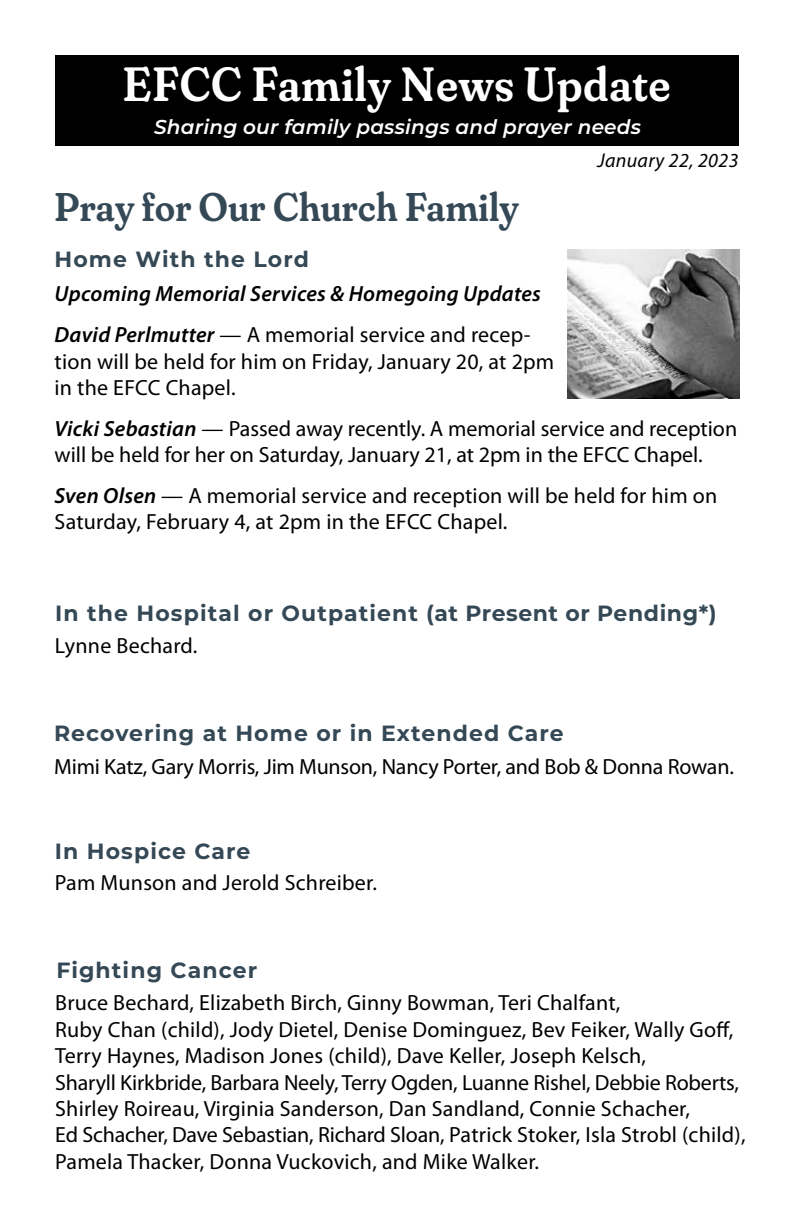
<style>
.page{position:relative;width:792px;height:1224px;background:#fff}
.page>*{position:absolute;margin:0;border:0;box-sizing:border-box;transform-origin:0 0}
.t1{font:600 48px "Fraunces 144 pt Super Soft";letter-spacing:.02em;color:#fff}
.t2{font:600 40px "Fraunces 144 pt Super Soft";letter-spacing:.01em;color:#344855}
.t3{font:22px/26.4px "Myriad Pro";letter-spacing:.01em;color:#000}
.t4{font:700 22px "Montserrat";letter-spacing:.05em;color:#344855}
.t5{font:italic 600 22px/40.8px "Myriad Pro";letter-spacing:.01em;color:#000}
.t6{font:22px "Myriad Pro";letter-spacing:-.01em;color:#000}
.t7{font:italic 600 20px "Montserrat";letter-spacing:.01em;color:#fff}
.t8{font:italic 20px "Myriad Pro";letter-spacing:.02em;color:#000}
.s1{font-weight:400;font-style:normal}
.s2{font-weight:600;font-style:italic}
</style>
<div class="page">
<img style="left:567px;top:249px;width:172px;height:149px">
<div style="left:55px;top:55px;width:683px;height:91px;background:#000"></div>
<h1 class="t1" style="left:123px;top:47px;width:549px">EFCC Family News Update</h1>
<p class="t7" style="left:154px;top:113px;width:488px">Sharing our family passings and prayer needs</p>
<h2 class="t2" style="left:55px;top:176px;width:466px">Pray for Our Church Family</h2>
<p class="t4" style="left:55px;top:243px;width:256px">Home With the Lord</p>
<p class="t8" style="left:597px;top:148px;width:143px">January 22, 2023</p>
<p class="t5" style="left:55px;top:273px;width:488px">Upcoming Memorial Services &amp; Homegoing Updates<br>David Perlmutter <span class="s1">— A memorial service and recep-</span></p>
<p class="t3" style="left:55px;top:348px;width:501px">tion will be held for him on Friday, January 20, at 2pm in the EFCC Chapel.</p>
<p class="t3" style="left:55px;top:415px;width:684px"><span class="s2">Vicki Sebastian</span> — Passed away recently. A memorial service and reception will be held for her on Saturday, January 21, at 2pm in the EFCC Chapel.</p>
<p class="t3" style="left:55px;top:482px;width:664px"><span class="s2">Sven Olsen</span> — A memorial service and reception will be held for him on<br>Saturday, February 4, at 2pm in the EFCC Chapel.</p>
<p class="t4" style="left:55px;top:597px;width:663px">In the Hospital or Outpatient (at Present or Pending*)</p>
<p class="t3" style="left:55px;top:632px;width:144px">Lynne Bechard.</p>
<p class="t4" style="left:54px;top:718px;width:511px">Recovering at Home or in Extended Care</p>
<p class="t6" style="left:54px;top:753px;width:681px">Mimi Katz, Gary Morris, Jim Munson, Nancy Porter, and Bob &amp; Donna Rowan.</p>
<p class="t4" style="left:55px;top:835px;width:197px">In Hospice Care</p>
<p class="t3" style="left:55px;top:869px;width:323px">Pam Munson and Jerold Schreiber.</p>
<p class="t4" style="left:57px;top:955px;width:202px">Fighting Cancer</p>
<p class="t3" style="left:55px;top:989px;width:692px">Bruce Bechard, Elizabeth Birch, Ginny Bowman, Teri Chalfant,<br>Ruby Chan (child), Jody Dietel, Denise Dominguez, Bev Feiker, Wally Goff, Terry Haynes, Madison Jones (child), Dave Keller, Joseph Kelsch,<br>Sharyll Kirkbride, Barbara Neely, Terry Ogden, Luanne Rishel, Debbie Roberts, Shirley Roireau, Virginia Sanderson, Dan Sandland, Connie Schacher,<br>Ed Schacher, Dave Sebastian, Richard Sloan, Patrick Stoker, Isla Strobl (child), Pamela Thacker, Donna Vuckovich, and Mike Walker.</p>
</div>
